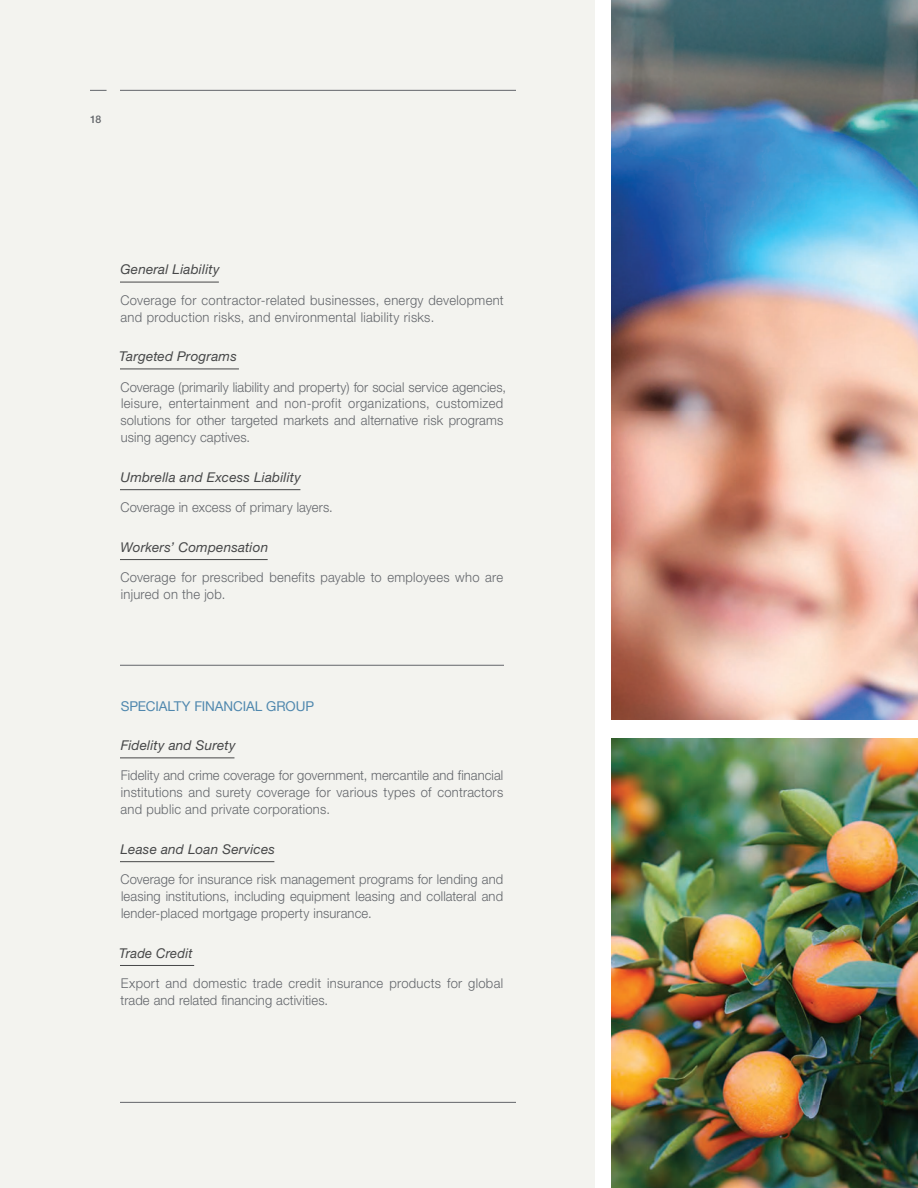
<style>
.page{position:relative;width:918px;height:1188px;background:#fff}
.page>*{position:absolute;margin:0;border:0;box-sizing:border-box;transform-origin:0 0}
.t1{font:300 13.5px/17px "Helvetica Neue LT Std";letter-spacing:.015em;color:#62656a;scale:.96 1}
.t2{font:italic 13.5px "Helvetica Neue LT Std";letter-spacing:.015em;color:#464748}
.t3{font:13.5px "Helvetica Neue";letter-spacing:-.005em;color:#5088ae}
.t4{font:italic 13.5px "Helvetica Neue LT Std";letter-spacing:.015em;color:#464748;scale:.96 1}
.t5{font:500 10.5px "Helvetica Neue LT Std";color:#62656a}
</style>
<div class="page">
<div style="left:0;top:0;width:594px;height:1188px;background:#f3f3ef"></div>
<hr style="left:120px;top:282px;width:99px;height:1px;background:#464748">
<hr style="left:120px;top:369px;width:119px;height:1px;background:#464748">
<hr style="left:120px;top:489px;width:180px;height:1px;background:#464748">
<hr style="left:120px;top:559px;width:148px;height:1px;background:#464748">
<hr style="left:120px;top:665px;width:384px;height:1px;background:#62656a">
<hr style="left:120px;top:758px;width:114px;height:1px;background:#464748">
<hr style="left:120px;top:861px;width:154px;height:1px;background:#464748">
<hr style="left:120px;top:965px;width:74px;height:1px;background:#464748">
<img style="left:612px;top:738px;width:306px;height:450px">
<svg style="left:90px;top:90px;width:17px;height:1px"></svg>
<hr style="left:120px;top:90px;width:396px;height:1px;background:#62656a">
<hr style="left:120px;top:1102px;width:396px;height:1px;background:#62656a">
<img style="left:612px;top:0;width:306px;height:720px">
<p class="t5" style="left:90px;top:113px;width:13px">18</p>
<p class="t2" style="left:120px;top:265px;width:101px">General Liability</p>
<p class="t1" style="left:120px;top:293px;width:401px">Coverage for contractor-related businesses, energy development and production risks, and environmental liability risks.</p>
<p class="t2" style="left:119px;top:351px;width:119px">Targeted Programs</p>
<p class="t1" style="left:120px;top:379px;width:403px">Coverage (primarily liability and property) for social service agencies, leisure, entertainment and non-profit organizations, customized solutions for other targeted markets and alternative risk programs using agency captives.</p>
<p class="t2" style="left:120px;top:472px;width:182px">Umbrella and Excess Liability</p>
<p class="t1" style="left:120px;top:500px;width:223px">Coverage in excess of primary layers.</p>
<p class="t2" style="left:121px;top:542px;width:149px">Workers’ Compensation</p>
<p class="t1" style="left:120px;top:570px;width:400px">Coverage for prescribed benefits payable to employees who are injured on the job.</p>
<p class="t3" style="left:121px;top:698px;width:195px">SPECIALTY FINANCIAL GROUP</p>
<p class="t2" style="left:121px;top:740px;width:116px">Fidelity and Surety</p>
<p class="t1" style="left:121px;top:768px;width:400px;text-align:justify">Fidelity and crime coverage for government, mercantile and financial institutions and surety coverage for various types of contractors and public and private corporations.</p>
<p class="t2" style="left:121px;top:844px;width:156px">Lease and Loan Services</p>
<p class="t1" style="left:120px;top:872px;width:400px;text-align:justify">Coverage for insurance risk management programs for lending and leasing institutions, including equipment leasing and collateral and lender-placed mortgage property insurance.</p>
<p class="t4" style="left:119px;top:948px;width:78px">Trade Credit</p>
<p class="t1" style="left:121px;top:976px;width:400px">Export and domestic trade credit insurance products for global trade and related financing activities.</p>
</div>
